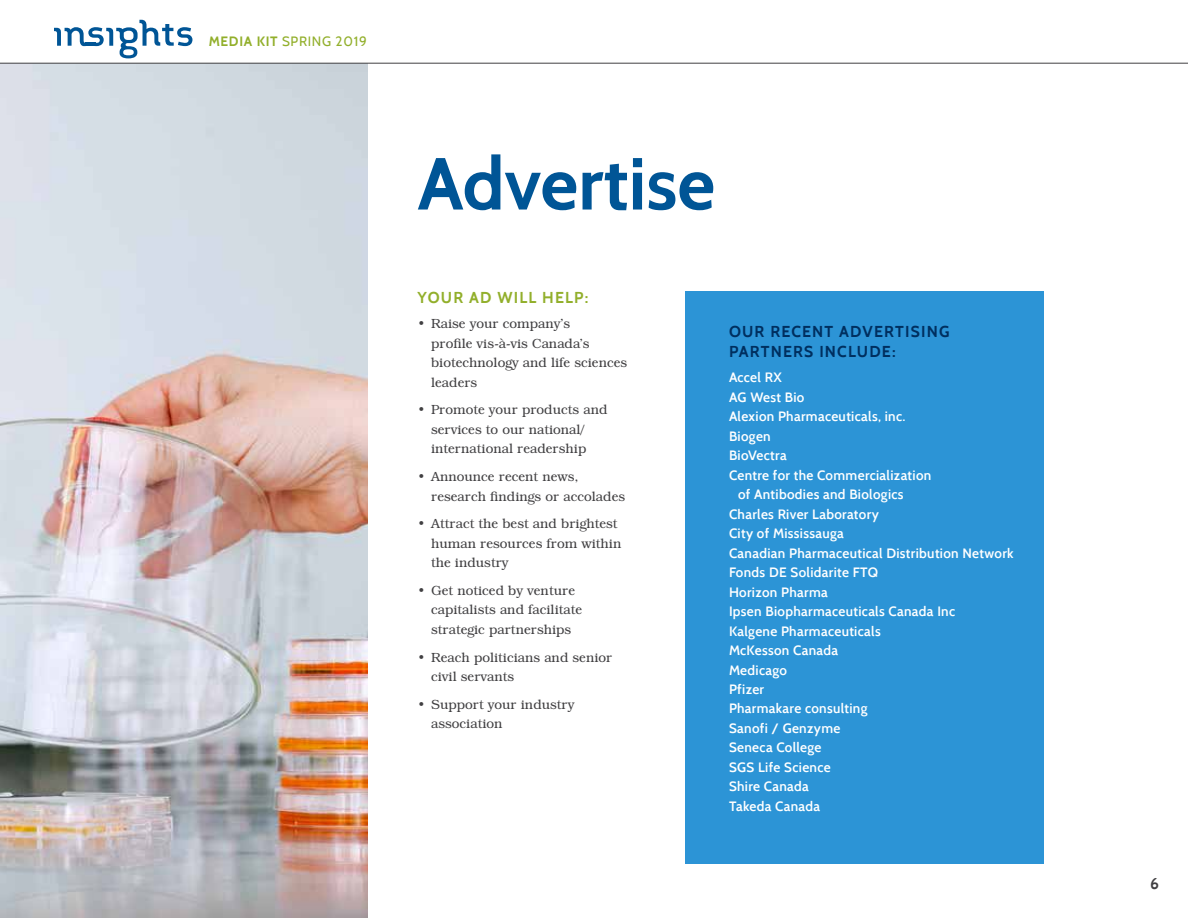
<style>
.page{position:relative;width:1188px;height:918px;background:#fff}
.page>*{position:absolute;margin:0;border:0;box-sizing:border-box;transform-origin:0 0}
.t1{font:700 73.5px "Cabin";color:#005596}
.t2{font:700 15.75px/19.5px "Cabin";letter-spacing:.075em;color:#002f5f}
.t3{font:700 15.75px "Cabin";letter-spacing:.075em;color:#92af2b}
.t4{font:700 15.75px "Cabin";color:#414042}
.t5{font:300 13.5px/19.5px "Bookman IT Cby BT";color:#414042}
.t6{font:600 13.5px "Cabin";letter-spacing:.025em;color:#fff}
.t7{font:13.5px "Cabin";letter-spacing:.05em;color:#92af2b}
.s1{font-weight:700}
</style>
<div class="page">
<svg style="left:54px;top:20px;width:138px;height:38px"></svg>
<img style="left:0;top:64px;width:367px;height:854px">
<div style="left:686px;top:291px;width:358px;height:573px;background:#2c94d6"></div>
<hr style="left:0;top:63px;width:1188px;height:1px;background:#414042">
<p class="t7" style="left:209px;top:33px;width:160px"><span class="s1">MEDIA KIT</span> SPRING 2019</p>
<h1 class="t1" style="left:418px;top:139px;width:299px">Advertise</h1>
<p class="t3" style="left:418px;top:287px;width:172px">YOUR AD WILL HELP:</p>
<p class="t5" style="left:431px;top:314px;width:198px;text-indent:-14px">• Raise your company’s<br>profile vis-à-vis Canada’s biotechnology and life sciences leaders</p>
<p class="t5" style="left:431px;top:400px;width:178px;text-indent:-14px">• Promote your products and services to our national/ international readership</p>
<p class="t5" style="left:431px;top:467px;width:196px;text-indent:-14px">• Announce recent news, research findings or accolades</p>
<p class="t5" style="left:431px;top:514px;width:192px;text-indent:-14px">• Attract the best and brightest human resources from within the industry</p>
<p class="t5" style="left:431px;top:581px;width:153px;text-indent:-14px">• Get noticed by venture capitalists and facilitate strategic partnerships</p>
<p class="t5" style="left:431px;top:647px;width:183px;text-indent:-14px">• Reach politicians and senior civil servants</p>
<p class="t5" style="left:431px;top:695px;width:145px;text-indent:-14px">• Support your industry association</p>
<p class="t2" style="left:729px;top:322px;width:222px">OUR RECENT ADVERTISING<br>PARTNERS INCLUDE:</p>
<p class="t6" style="left:729px;top:369px;width:54px">Accel RX</p>
<p class="t6" style="left:729px;top:389px;width:77px">AG West Bio</p>
<p class="t6" style="left:729px;top:408px;width:178px">Alexion Pharmaceuticals, inc.</p>
<p class="t6" style="left:729px;top:428px;width:43px">Biogen</p>
<p class="t6" style="left:729px;top:447px;width:59px">BioVectra</p>
<p class="t6" style="left:729px;top:467px;width:204px">Centre for the Commercialization</p>
<p class="t6" style="left:738px;top:486px;width:167px">of Antibodies and Biologics</p>
<p class="t6" style="left:729px;top:506px;width:151px">Charles River Laboratory</p>
<p class="t6" style="left:729px;top:525px;width:116px">City of Mississauga</p>
<p class="t6" style="left:729px;top:545px;width:286px">Canadian Pharmaceutical Distribution Network</p>
<p class="t6" style="left:729px;top:564px;width:151px">Fonds DE Solidarite FTQ</p>
<p class="t6" style="left:729px;top:584px;width:100px">Horizon Pharma</p>
<p class="t6" style="left:729px;top:603px;width:228px">Ipsen Biopharmaceuticals Canada Inc</p>
<p class="t6" style="left:729px;top:623px;width:153px">Kalgene Pharmaceuticals</p>
<p class="t6" style="left:729px;top:642px;width:111px">McKesson Canada</p>
<p class="t6" style="left:729px;top:662px;width:60px">Medicago</p>
<p class="t6" style="left:729px;top:681px;width:37px">Pfizer</p>
<p class="t6" style="left:729px;top:701px;width:140px">Pharmakare consulting</p>
<p class="t6" style="left:729px;top:720px;width:113px">Sanofi / Genzyme</p>
<p class="t6" style="left:729px;top:740px;width:94px">Seneca College</p>
<p class="t6" style="left:729px;top:759px;width:103px">SGS Life Science</p>
<p class="t6" style="left:729px;top:779px;width:81px">Shire Canada</p>
<p class="t6" style="left:729px;top:798px;width:93px">Takeda Canada</p>
<p class="t4" style="left:1150px;top:874px;width:10px">6</p>
</div>
